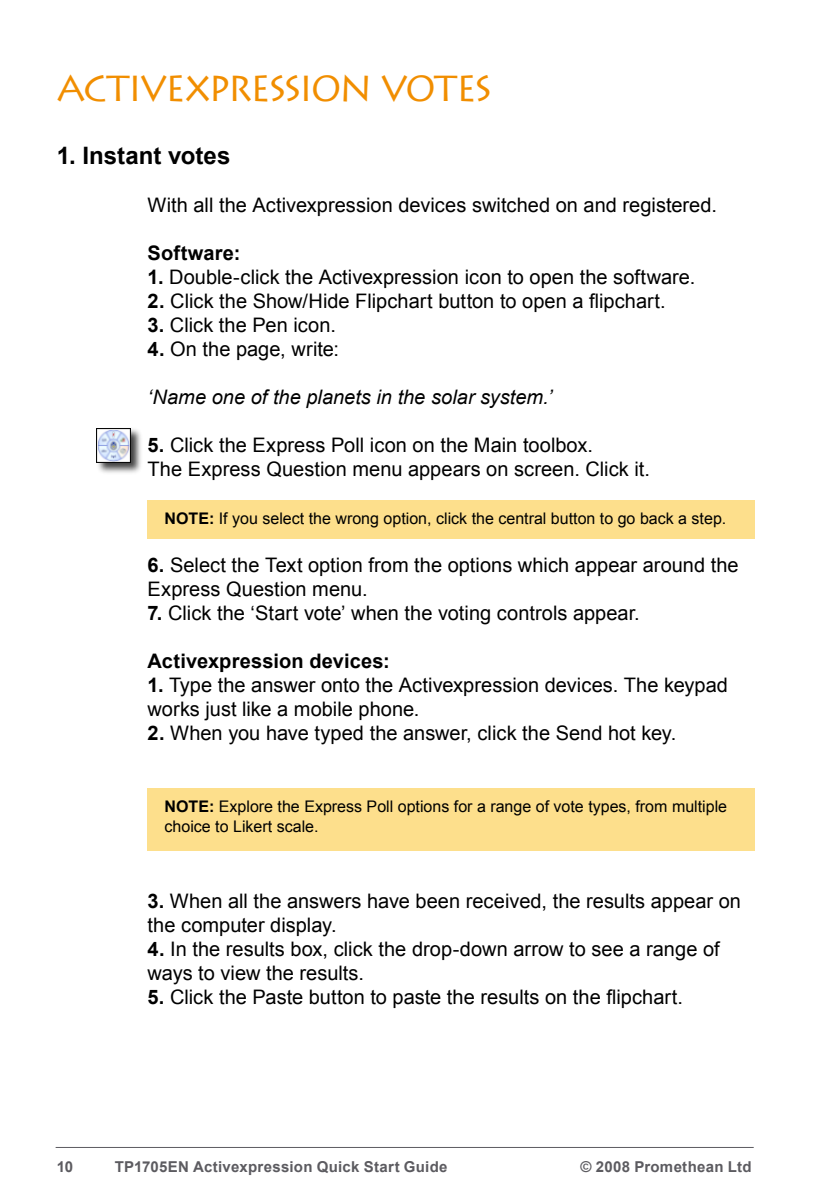
<style>
.page{position:relative;width:840px;height:1191px;background:#fff}
.page>*{position:absolute;margin:0;border:0;box-sizing:border-box;transform-origin:0 0}
.t1{font:36px "Krypta";letter-spacing:-.035em;color:#f18e00}
.t2{font:700 24px "Arial";color:#000}
.t3{font:20px/24px "Arial";color:#000}
.t4{font:italic 20px "Arial";color:#000}
.t5{font:700 20px "Arial";letter-spacing:.01em;color:#000}
.t6{font:16px/19.2px "Arial";color:#000}
.t7{font:700 16px "Arial";color:#000}
.t8{font:700 15px "Arial";letter-spacing:.02em;color:#5c5b60}
.s1{font-weight:700}
</style>
<div class="page">
<hr style="left:56px;top:1147px;width:697px;height:1px;background:#5c5b60">
<div style="left:147px;top:500px;width:607px;height:39px;background:#fddf8c"></div>
<div style="left:147px;top:788px;width:607px;height:62px;background:#fddf8c"></div>
<div style="left:95px;top:427px;width:48px;height:48px;background:#000;opacity:.75"></div>
<img style="left:96px;top:428px;width:34px;height:34px">
<h1 class="t1" style="left:57px;top:68px;width:436px">ACTIVEXPRESSION VOTES</h1>
<p class="t2" style="left:57px;top:142px;width:175px">1. Instant votes</p>
<p class="t3" style="left:147px;top:193px;width:570px">With all the Activexpression devices switched on and registered.</p>
<p class="t5" style="left:147px;top:242px;width:94px">Software:</p>
<p class="t3" style="left:147px;top:265px;width:549px"><span class="s1">1.</span> Double-click the Activexpression icon to open the software.</p>
<p class="t3" style="left:147px;top:289px;width:519px"><span class="s1">2.</span> Click the Show/Hide Flipchart button to open a flipchart.</p>
<p class="t3" style="left:147px;top:313px;width:190px"><span class="s1">3.</span> Click the Pen icon.</p>
<p class="t3" style="left:147px;top:337px;width:193px"><span class="s1">4.</span> On the page, write:</p>
<p class="t4" style="left:147px;top:386px;width:406px">‘Name one of the planets in the solar system.’</p>
<p class="t3" style="left:147px;top:433px;width:504px"><span class="s1">5.</span> Click the Express Poll icon on the Main toolbox.<br>The Express Question menu appears on screen. Click it.</p>
<p class="t7" style="left:164px;top:509px;width:24px">Note</p>
<p class="t6" style="left:209px;top:509px;width:518px"><span class="s1">:</span> If you select the wrong option, click the central button to go back a step.</p>
<p class="t3" style="left:147px;top:553px;width:592px"><span class="s1">6.</span> Select the Text option from the options which appear around the<br>Express Question menu.</p>
<p class="t3" style="left:147px;top:601px;width:493px"><span class="s1">7.</span> Click the ‘Start vote’ when the voting controls appear.</p>
<p class="t5" style="left:147px;top:650px;width:244px">Activexpression devices:</p>
<p class="t3" style="left:147px;top:673px;width:581px"><span class="s1">1.</span> Type the answer onto the Activexpression devices. The keypad works just like a mobile phone.</p>
<p class="t3" style="left:147px;top:721px;width:530px"><span class="s1">2.</span> When you have typed the answer, click the Send hot key.</p>
<p class="t6" style="left:164px;top:797px;width:563px;text-indent:44px"><span class="s1">:</span> Explore the Express Poll options for a range of vote types, from multiple choice to Likert scale.</p>
<p class="t7" style="left:164px;top:797px;width:24px">Note</p>
<p class="t3" style="left:147px;top:889px;width:594px"><span class="s1">3.</span> When all the answers have been received, the results appear on the computer display.</p>
<p class="t3" style="left:147px;top:937px;width:573px"><span class="s1">4.</span> In the results box, click the drop-down arrow to see a range of ways to view the results.</p>
<p class="t3" style="left:147px;top:985px;width:537px"><span class="s1">5.</span> Click the Paste button to paste the results on the flipchart.</p>
<p class="t8" style="left:57px;top:1158px;width:18px">10</p>
<p class="t8" style="left:115px;top:1158px;width:334px">TP1705EN Activexpression Quick Start Guide</p>
<p class="t8" style="left:580px;top:1158px;width:172px">© 2008 Promethean Ltd</p>
</div>
